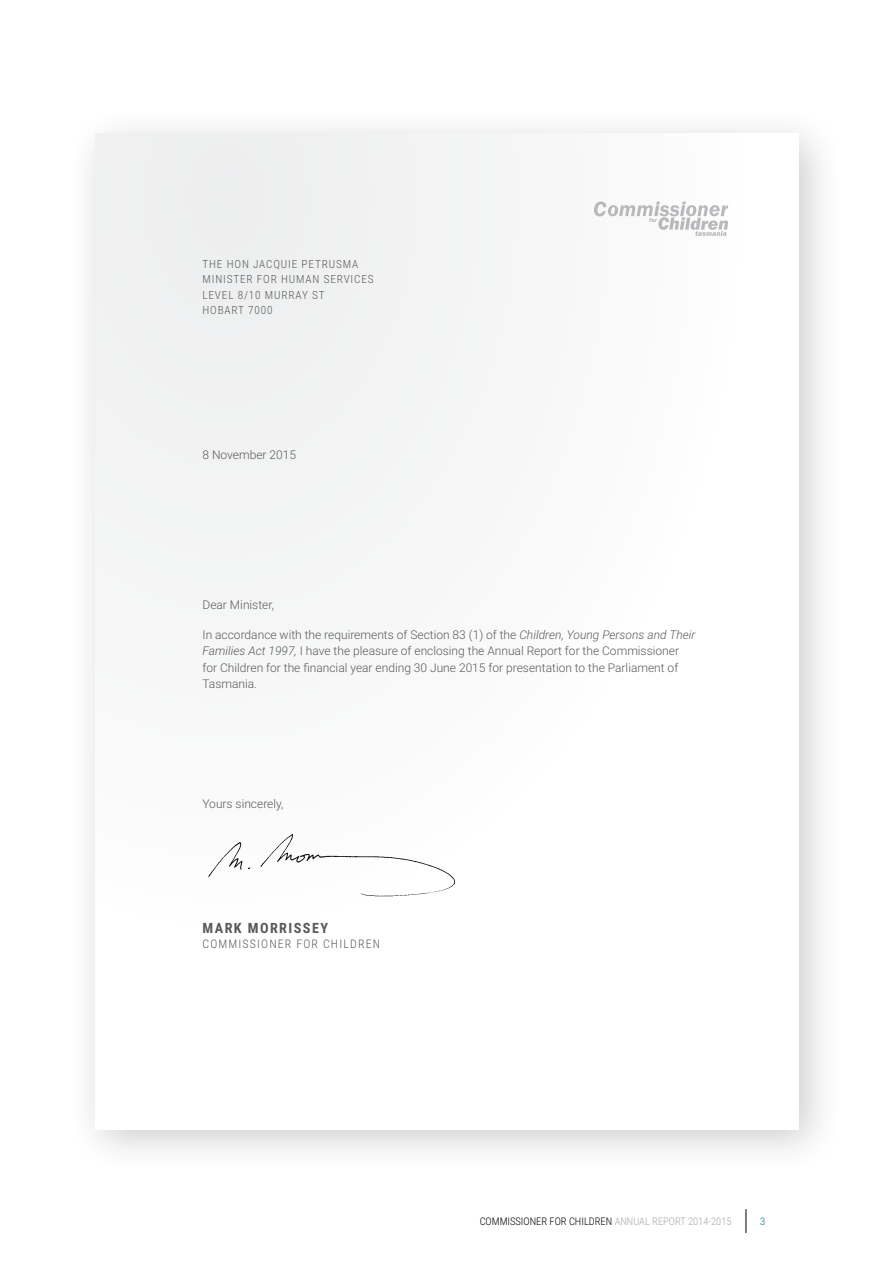
<style>
.page{position:relative;width:893px;height:1263px;background:#fff}
.page>*{position:absolute;margin:0;border:0;box-sizing:border-box;transform-origin:0 0}
.t1{font:700 14.25px "Roboto Condensed";letter-spacing:.1em;color:#58595b}
.t2{font:300 12px/16.5px "Roboto";color:#58595b}
.t3{font:300 11.85px "Roboto Condensed";letter-spacing:.1em;color:#58595b}
.t4{font:300 11.25px/15.3px "Roboto Condensed";letter-spacing:.075em;color:#58595b}
.t5{font:300 10.5px "Roboto Condensed";color:#000}
.t6{font:300 10.5px "Roboto Condensed";color:#007180}
.s1{font-style:italic}
.s2{color:#a7a9ac}
</style>
<div class="page">
<div style="left:66px;top:104px;width:778px;height:1071px;background:#000;opacity:.2"></div>
<div style="left:95px;top:134px;width:704px;height:995px;background:#fbfbfb"></div>
<img style="left:208px;top:834px;width:247px;height:63px">
<svg style="left:594px;top:202px;width:134px;height:34px"></svg>
<svg style="left:746px;top:1209px;width:1px;height:24px"></svg>
<p class="t4" style="left:202px;top:256px;width:173px">THE HON JACQUIE PETRUSMA<br>MINISTER FOR HUMAN SERVICES<br>LEVEL 8/10 MURRAY ST<br>HOBART 7000</p>
<p class="t2" style="left:202px;top:446px;width:95px">8 November 2015</p>
<p class="t2" style="left:202px;top:596px;width:73px">Dear Minister,</p>
<p class="t2" style="left:202px;top:625px;width:494px">In accordance with the requirements of Section 83 (1) of the <span class="s1">Children, Young Persons and Their Families Act 1997,</span> I have the pleasure of enclosing the Annual Report for the Commissioner for Children for the financial year ending 30 June 2015 for presentation to the Parliament of Tasmania.</p>
<p class="t2" style="left:202px;top:795px;width:83px">Yours sincerely,</p>
<p class="t1" style="left:202px;top:917px;width:127px">MARK MORRISSEY</p>
<p class="t3" style="left:202px;top:935px;width:179px">COMMISSIONER FOR CHILDREN</p>
<p class="t5" style="left:480px;top:1214px;width:253px">COMMISSIONER FOR CHILDREN <span class="s2">ANNUAL REPORT 2014-2015</span></p>
<p class="t6" style="left:760px;top:1214px;width:7px">3</p>
</div>
